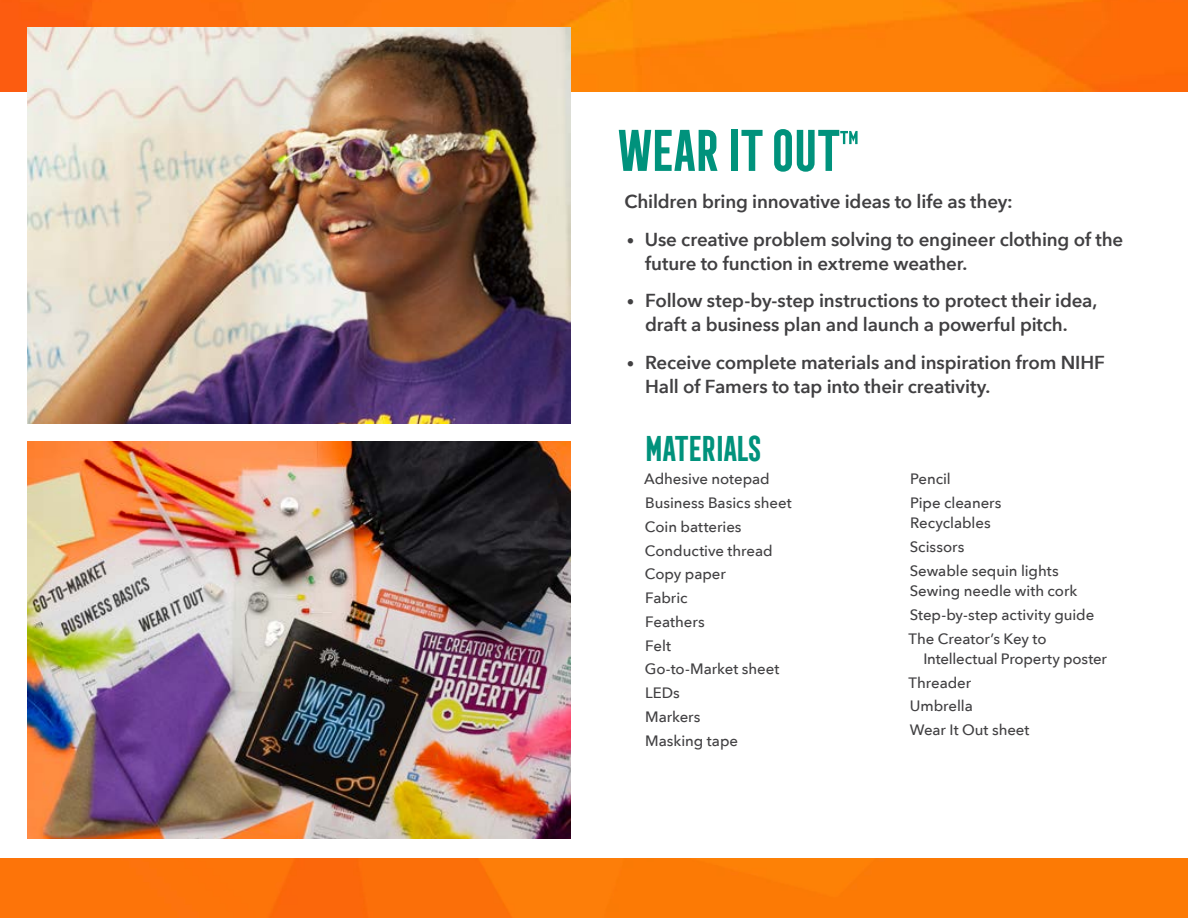
<style>
.page{position:relative;width:1188px;height:918px;background:#fff}
.page>*{position:absolute;margin:0;border:0;box-sizing:border-box;transform-origin:0 0}
.t1{font:700 54px "Frontage Condensed";letter-spacing:-.135em;color:#00927c}
.t2{font:700 33px "Frontage Condensed";letter-spacing:-.14em;color:#00927c}
.t3{font:600 18.75px/24px "Avenir Next";letter-spacing:-.01em;color:#414042}
.t4{font:500 15px/23.7px "Avenir Next";letter-spacing:-.005em;color:#414042}
.s1{font-weight:500;font-size:15px}
</style>
<div class="page">
<img style="left:0;top:858px;width:1188px;height:60px">
<img style="left:0;top:0;width:1188px;height:92px">
<img style="left:27px;top:27px;width:543px;height:396px">
<img style="left:27px;top:442px;width:543px;height:396px">
<h1 class="t1" style="left:613px;top:120px;width:250px">WEAR IT OUT™</h1>
<p class="t3" style="left:624px;top:189px;width:390px">Children bring innovative ideas to life as they:</p>
<p class="t3" style="left:645px;top:227px;width:480px;text-indent:-18px"><span class="s1">•</span> Use creative problem solving to engineer clothing of the future to function in extreme weather.</p>
<p class="t3" style="left:645px;top:288px;width:454px;text-indent:-18px"><span class="s1">•</span> Follow step-by-step instructions to protect their idea, draft a business plan and launch a powerful pitch.</p>
<p class="t3" style="left:645px;top:350px;width:461px;text-indent:-18px"><span class="s1">•</span> Receive complete materials and inspiration from NIHF<br>Hall of Famers to tap into their creativity.</p>
<h2 class="t2" style="left:642px;top:430px;width:123px">MATERIALS</h2>
<p class="t4" style="left:644px;top:467px;width:149px">Adhesive notepad<br>Business Basics sheet<br>Coin batteries<br>Conductive thread<br>Copy paper<br>Fabric<br>Feathers<br>Felt<br>Go-to-Market sheet<br>LEDs<br>Markers<br>Masking tape</p>
<p class="t4" style="left:910px;top:467px;width:93px">Pencil<br>Pipe cleaners</p>
<p class="t4" style="left:910px;top:511px;width:150px">Recyclables<br>Scissors<br>Sewable sequin lights</p>
<p class="t4" style="left:909px;top:579px;width:187px">Sewing needle with cork<br>Step-by-step activity guide<br>The Creator’s Key to</p>
<p class="t4" style="left:909px;top:646px;width:200px;text-indent:15px">Intellectual Property poster<br>Threader<br>Umbrella<br>Wear It Out sheet</p>
</div>
